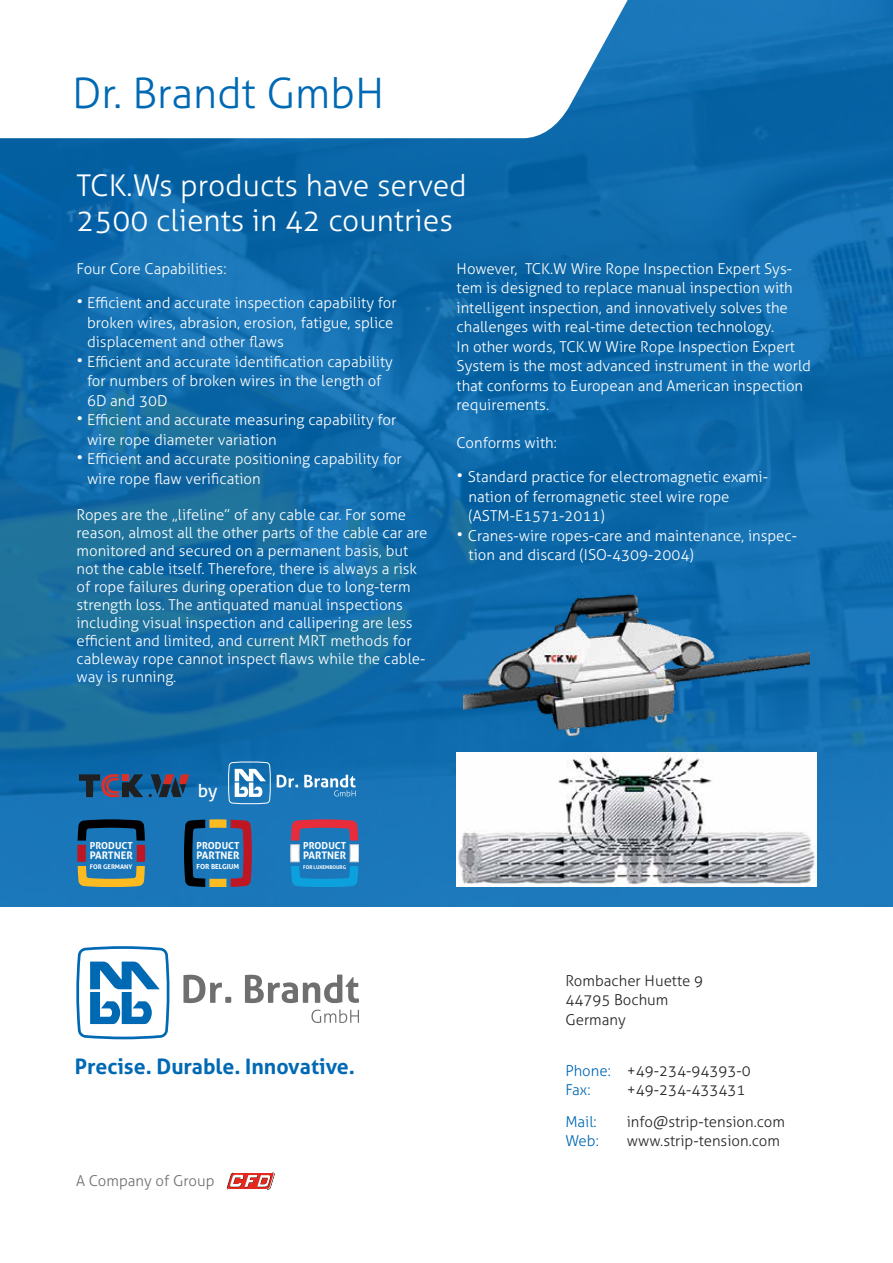
<style>
.page{position:relative;width:893px;height:1263px;background:#fff}
.page>*{position:absolute;margin:0;border:0;box-sizing:border-box;transform-origin:0 0}
.t1{font:300 42px "Aller";color:#0069b4}
.t2{font:300 30px/34.5px "Aller";color:#fff}
.t3{font:700 21.3px "Aller";color:#0069b4}
.t4{font:17.85px "Aller";color:#fff}
.t5{font:300 15px/19.5px "Aller";color:#fff}
.t6{font:300 15px/19.5px "Aller";color:#242627}
.t7{font:300 15px "Aller";color:#706f6f}
.t8{font:300 15px "Aller";color:#0069b4}
.t9{font:700 10.5px "Aller";color:#fff}
.t10{font:700 9.6px "Aller";color:#fff}
.t11{font:700 7.05px "Aller";color:#fff}
.t12{font:700 6.45px "Aller";color:#fff}
.t13{font:700 5.1px "Aller";letter-spacing:-.005em;color:#fff}
.s1{font-size:18px}
.s2{color:#0069b4}
</style>
<div class="page">
<img style="left:0;top:0;width:893px;height:907px">
<svg style="left:0;top:0;width:635px;height:138px"></svg>
<img style="left:457px;top:753px;width:360px;height:134px">
<img style="left:464px;top:582px;width:346px;height:159px">
<svg style="left:77px;top:819px;width:68px;height:68px;background:#43687a"></svg>
<svg style="left:184px;top:819px;width:68px;height:68px;background:#3d587a"></svg>
<svg style="left:290px;top:819px;width:69px;height:68px;background:#477aaf"></svg>
<svg style="left:79px;top:774px;width:64px;height:23px"></svg>
<svg style="left:149px;top:774px;width:40px;height:23px"></svg>
<svg style="left:227px;top:761px;width:44px;height:43px"></svg>
<svg style="left:277px;top:775px;width:21px;height:12px"></svg>
<svg style="left:304px;top:775px;width:52px;height:21px"></svg>
<svg style="left:226px;top:1172px;width:49px;height:18px"></svg>
<svg style="left:76px;top:946px;width:94px;height:93px"></svg>
<svg style="left:183px;top:975px;width:48px;height:28px"></svg>
<svg style="left:245px;top:974px;width:114px;height:29px"></svg>
<svg style="left:311px;top:1009px;width:48px;height:14px"></svg>
<h1 class="t1" style="left:72px;top:67px;width:314px">Dr. Brandt GmbH</h1>
<h2 class="t2" style="left:77px;top:169px;width:392px">TCK.Ws products have served<br>2500 clients in 42 countries</h2>
<p class="t5" style="left:77px;top:259px;width:151px">Four Core Capabilities:</p>
<p class="t5" style="left:87px;top:293px;width:311px;text-indent:-10px"><span class="s1">•</span> Efficient and accurate inspection capability for broken wires, abrasion, erosion, fatigue, splice displacement and other flaws</p>
<p class="t5" style="left:87px;top:352px;width:307px;text-indent:-10px"><span class="s1">•</span> Efficient and accurate identification capability for numbers of broken wires in the length of<br>6D and 30D</p>
<p class="t5" style="left:87px;top:410px;width:311px;text-indent:-10px"><span class="s1">•</span> Efficient and accurate measuring capability for wire rope diameter variation</p>
<p class="t5" style="left:87px;top:449px;width:316px;text-indent:-10px"><span class="s1">•</span> Efficient and accurate positioning capability for wire rope flaw verification</p>
<p class="t5" style="left:77px;top:505px;width:352px;line-height:18px">Ropes are the „lifeline” of any cable car. For some reason, almost all the other parts of the cable car are monitored and secured on a permanent basis, but not the cable itself. Therefore, there is always a risk of rope failures during operation due to long-term strength loss. The antiquated manual inspections including visual inspection and callipering are less efficient and limited, and current MRT methods for cableway rope cannot inspect flaws while the cable&shy;way is running.</p>
<p class="t5" style="left:457px;top:259px;width:356px">However, TCK.W Wire Rope Inspection Expert Sys&shy;tem is designed to replace manual inspection with intelligent inspection, and innovatively solves the challenges with real-time detection technology.<br>In other words, TCK.W Wire Rope Inspection Expert System is the most advanced instrument in the world that conforms to European and American inspection requirements.</p>
<p class="t5" style="left:457px;top:433px;width:102px">Conforms with:</p>
<p class="t5" style="left:469px;top:467px;width:301px;text-indent:-12px"><span class="s1">•</span> Standard practice for electromagnetic exami&shy;nation of ferromagnetic steel wire rope (ASTM-E1571-2011)</p>
<p class="t5" style="left:469px;top:526px;width:330px;text-indent:-12px"><span class="s1">•</span> Cranes-wire ropes-care and maintenance, inspec&shy;tion and discard (ISO-4309-2004)</p>
<p class="t10" style="left:90px;top:840px;width:45px">PRODUCT</p>
<p class="t9" style="left:90px;top:849px;width:45px">PARTNER</p>
<p class="t12" style="left:90px;top:863px;width:44px">FOR GERMANY</p>
<p class="t4" style="left:198px;top:780px;width:21px">by</p>
<p class="t10" style="left:196px;top:840px;width:45px">PRODUCT</p>
<p class="t9" style="left:196px;top:849px;width:45px">PARTNER</p>
<p class="t11" style="left:197px;top:862px;width:44px">FOR BELGIUM</p>
<p class="t10" style="left:303px;top:840px;width:45px">PRODUCT</p>
<p class="t9" style="left:303px;top:849px;width:45px">PARTNER</p>
<p class="t13" style="left:303px;top:864px;width:44px">FOR LUXEMBOURG</p>
<h3 class="t3" style="left:75px;top:1054px;width:282px">Precise. Durable. Innovative.</h3>
<p class="t7" style="left:76px;top:1172px;width:140px">A Company of Group</p>
<p class="t6" style="left:565px;top:970px;width:139px">Rombacher Huette 9<br>44795 Bochum<br>Germany</p>
<p class="t6" style="left:565px;top:1060px;width:187px"><span class="s2">Phone:</span> +49-234-94393-0<br><span class="s2">Fax:</span></p>
<p class="t6" style="left:627px;top:1080px;width:120px">+49-234-433431</p>
<p class="t8" style="left:565px;top:1112px;width:33px">Mail:</p>
<p class="t6" style="left:627px;top:1111px;width:160px">info@strip-tension.com</p>
<p class="t8" style="left:565px;top:1132px;width:35px">Web:</p>
<p class="t6" style="left:627px;top:1131px;width:155px">www.strip-tension.com</p>
</div>
